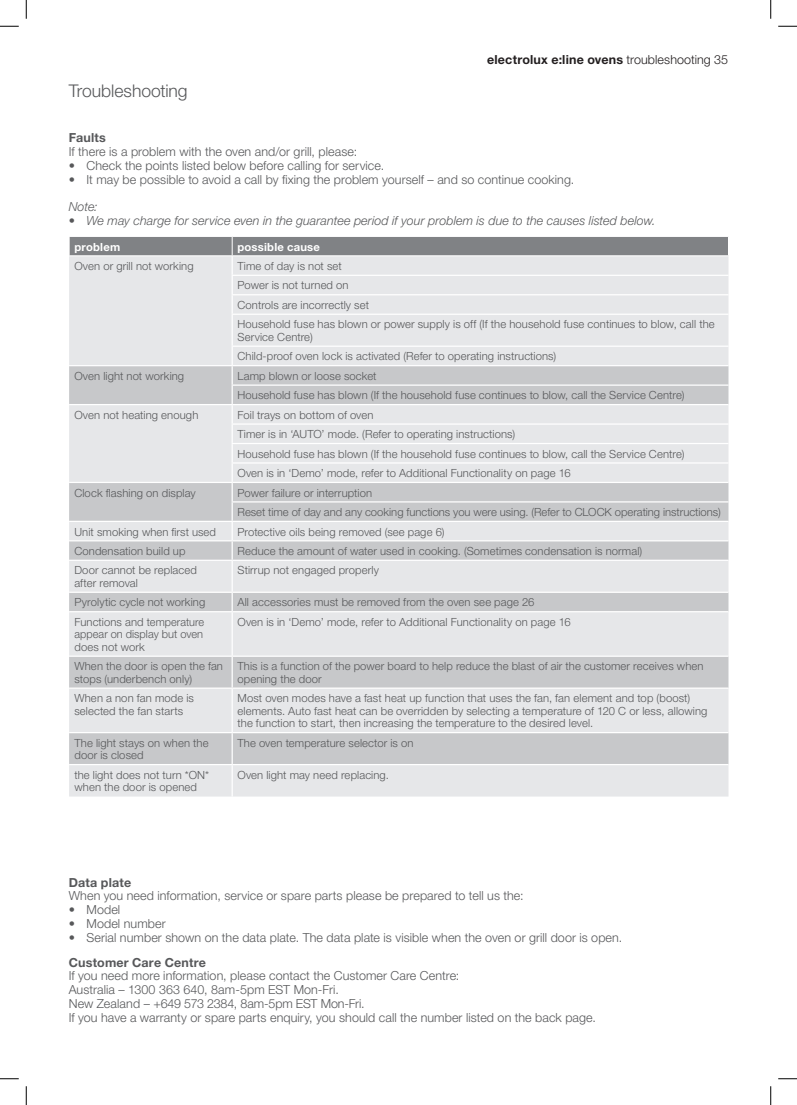
<style>
.page{position:relative;width:797px;height:1105px;background:#fff}
.page>*{position:absolute;margin:0;border:0;box-sizing:border-box;transform-origin:0 0}
.heading_LIGHT{font:300 17.5px "Helvetica Neue LT";letter-spacing:-.005em;color:#57585a}
.body_copy{font:300 12.5px "Helvetica Neue LT";letter-spacing:.005em;color:#57585a}
.notes{font:italic 300 12.5px "Helvetica Neue LT";letter-spacing:.005em;color:#57585a}
.page_title___number{font:700 12.5px "Helvetica Neue LT";letter-spacing:.015em;color:#231f20}
.subhead{font:700 12.5px "Helvetica Neue LT";letter-spacing:.015em;color:#57585a}
.table_copy{font:300 11.25px/12.5px "Helvetica Neue LT";letter-spacing:.01em;color:#57585a}
.body_copy-2{font:300 11.25px/12.5px "Helvetica Neue LT";letter-spacing:.01em;color:#57585a}
.table_copy-2{font:700 11.25px "Helvetica Neue LT";letter-spacing:.02em;color:#fff}
.s1{font-weight:300}
.s2{font-style:normal}
</style>
<div class="page">
<div style="left:69px;top:314px;width:659px;height:482px;background:#e6e7e9"></div>
<svg style="left:69px;top:366px;width:659px;height:398px;background:#d8d9db"></svg>
<hr style="left:231px;top:314px;width:497px;height:1px;background:#fff">
<hr style="left:231px;top:315px;width:2px;height:31px;background:#fff">
<hr style="left:231px;top:346px;width:497px;height:1px;background:#fff">
<hr style="left:69px;top:365px;width:163px;height:1px;background:#fff">
<hr style="left:232px;top:365px;width:496px;height:1px;background:#fff">
<hr style="left:231px;top:384px;width:497px;height:2px;background:#fff">
<hr style="left:69px;top:404px;width:163px;height:1px;background:#fff">
<hr style="left:232px;top:404px;width:496px;height:1px;background:#fff">
<hr style="left:231px;top:423px;width:497px;height:2px;background:#fff">
<hr style="left:231px;top:443px;width:497px;height:1px;background:#fff">
<hr style="left:231px;top:462px;width:497px;height:2px;background:#fff">
<hr style="left:69px;top:482px;width:163px;height:1px;background:#fff">
<hr style="left:232px;top:482px;width:496px;height:1px;background:#fff">
<hr style="left:231px;top:501px;width:497px;height:1px;background:#fff">
<hr style="left:69px;top:521px;width:163px;height:1px;background:#fff">
<hr style="left:232px;top:521px;width:496px;height:1px;background:#fff">
<hr style="left:69px;top:540px;width:163px;height:1px;background:#fff">
<hr style="left:232px;top:540px;width:496px;height:1px;background:#fff">
<svg style="left:231px;top:347px;width:2px;height:213px"></svg>
<hr style="left:69px;top:560px;width:163px;height:1px;background:#fff">
<hr style="left:232px;top:560px;width:496px;height:1px;background:#fff">
<hr style="left:231px;top:561px;width:2px;height:31px;background:#fff">
<svg style="left:231px;top:593px;width:2px;height:18px"></svg>
<hr style="left:231px;top:612px;width:2px;height:43px;background:#fff">
<hr style="left:69px;top:655px;width:163px;height:2px;background:#fff">
<hr style="left:232px;top:655px;width:496px;height:2px;background:#fff">
<hr style="left:231px;top:657px;width:2px;height:30px;background:#fff">
<hr style="left:69px;top:687px;width:163px;height:2px;background:#fff">
<hr style="left:232px;top:687px;width:496px;height:2px;background:#fff">
<hr style="left:231px;top:689px;width:2px;height:43px;background:#fff">
<hr style="left:231px;top:733px;width:2px;height:31px;background:#fff">
<hr style="left:231px;top:765px;width:2px;height:31px;background:#fff">
<hr style="left:69px;top:592px;width:163px;height:1px;background:#fff">
<hr style="left:232px;top:592px;width:496px;height:1px;background:#fff">
<hr style="left:69px;top:611px;width:163px;height:1px;background:#fff">
<hr style="left:232px;top:611px;width:496px;height:1px;background:#fff">
<hr style="left:69px;top:732px;width:163px;height:1px;background:#fff">
<hr style="left:232px;top:732px;width:496px;height:1px;background:#fff">
<hr style="left:69px;top:764px;width:163px;height:1px;background:#fff">
<hr style="left:232px;top:764px;width:496px;height:1px;background:#fff">
<svg style="left:69px;top:236px;width:660px;height:78px;background:#cfd0d2"></svg>
<hr style="left:69px;top:256px;width:163px;height:1px;background:#fff">
<hr style="left:232px;top:256px;width:496px;height:1px;background:#fff">
<svg style="left:0;top:25px;width:19px;height:2px"></svg>
<svg style="left:778px;top:25px;width:19px;height:2px"></svg>
<svg style="left:0;top:1078px;width:19px;height:1px"></svg>
<svg style="left:778px;top:1078px;width:19px;height:1px"></svg>
<svg style="left:25px;top:0;width:2px;height:19px"></svg>
<svg style="left:25px;top:1086px;width:2px;height:19px"></svg>
<svg style="left:770px;top:0;width:1px;height:19px"></svg>
<svg style="left:770px;top:1086px;width:1px;height:19px"></svg>
<p class="heading_LIGHT" style="left:69px;top:80px;width:120px">Troubleshooting</p>
<p class="page_title___number" style="left:487px;top:52px;width:242px">electrolux e:line ovens <span class="s1">troubleshooting 35</span></p>
<p class="subhead" style="left:69px;top:130px;width:38px">Faults</p>
<p class="body_copy" style="left:69px;top:144px;width:290px">If there is a problem with the oven and/or grill, please:</p>
<p class="body_copy" style="left:69px;top:158px;width:317px">• Check the points listed below before calling for service.</p>
<p class="body_copy" style="left:69px;top:171px;width:507px">• It may be possible to avoid a call by fixing the problem yourself – and so continue cooking.</p>
<p class="notes" style="left:69px;top:199px;width:30px">Note:</p>
<p class="notes" style="left:69px;top:213px;width:588px"><span class="s2">•</span> We may charge for service even in the guarantee period if your problem is due to the causes listed below.</p>
<p class="table_copy-2" style="left:74px;top:240px;width:47px">problem</p>
<p class="table_copy-2" style="left:237px;top:240px;width:84px">possible cause</p>
<p class="table_copy" style="left:74px;top:259px;width:121px">Oven or grill not working</p>
<p class="table_copy" style="left:237px;top:259px;width:106px">Time of day is not set</p>
<p class="table_copy" style="left:237px;top:279px;width:113px">Power is not turned on</p>
<p class="table_copy" style="left:237px;top:298px;width:133px">Controls are incorrectly set</p>
<p class="table_copy" style="left:237px;top:318px;width:478px">Household fuse has blown or power supply is off (If the household fuse continues to blow, call the<br>Service Centre)</p>
<p class="table_copy" style="left:237px;top:350px;width:320px">Child-proof oven lock is activated (Refer to operating instructions)</p>
<p class="table_copy" style="left:74px;top:369px;width:111px">Oven light not working</p>
<p class="table_copy" style="left:237px;top:369px;width:141px">Lamp blown or loose socket</p>
<p class="table_copy" style="left:237px;top:389px;width:448px">Household fuse has blown (If the household fuse continues to blow, call the Service Centre)</p>
<p class="table_copy" style="left:74px;top:408px;width:125px">Oven not heating enough</p>
<p class="table_copy" style="left:237px;top:408px;width:137px">Foil trays on bottom of oven</p>
<p class="table_copy" style="left:237px;top:428px;width:279px">Timer is in ‘AUTO’ mode. (Refer to operating instructions)</p>
<p class="table_copy" style="left:237px;top:447px;width:448px">Household fuse has blown (If the household fuse continues to blow, call the Service Centre)</p>
<p class="table_copy" style="left:237px;top:467px;width:334px">Oven is in ‘Demo’ mode, refer to Additional Functionality on page 16</p>
<p class="table_copy" style="left:74px;top:486px;width:123px">Clock flashing on display</p>
<p class="table_copy" style="left:237px;top:486px;width:136px">Power failure or interruption</p>
<p class="table_copy" style="left:237px;top:506px;width:484px">Reset time of day and any cooking functions you were using. (Refer to CLOCK operating instructions)</p>
<p class="table_copy" style="left:74px;top:525px;width:143px">Unit smoking when first used</p>
<p class="table_copy" style="left:237px;top:525px;width:209px">Protective oils being removed (see page 6)</p>
<p class="table_copy" style="left:74px;top:544px;width:113px">Condensation build up</p>
<p class="table_copy" style="left:237px;top:544px;width:406px">Reduce the amount of water used in cooking. (Sometimes condensation is normal)</p>
<p class="table_copy" style="left:74px;top:564px;width:124px">Door cannot be replaced after removal</p>
<p class="body_copy-2" style="left:237px;top:564px;width:143px">Stirrup not engaged properly</p>
<p class="table_copy" style="left:74px;top:596px;width:132px">Pyrolytic cycle not working</p>
<p class="body_copy-2" style="left:237px;top:596px;width:298px">All accessories must be removed from the oven see page 26</p>
<p class="table_copy" style="left:74px;top:615px;width:131px;text-align:justify">Functions and temperature appear on display but oven does not work</p>
<p class="body_copy-2" style="left:237px;top:615px;width:334px">Oven is in ‘Demo’ mode, refer to Additional Functionality on page 16</p>
<p class="table_copy" style="left:74px;top:660px;width:150px">When the door is open the fan stops (underbench only)</p>
<p class="table_copy" style="left:237px;top:660px;width:467px">This is a function of the power board to help reduce the blast of air the customer receives when opening the door</p>
<p class="table_copy" style="left:74px;top:692px;width:121px">When a non fan mode is selected the fan starts</p>
<p class="body_copy-2" style="left:237px;top:692px;width:471px">Most oven modes have a fast heat up function that uses the fan, fan element and top (boost) elements. Auto fast heat can be overridden by selecting a temperature of 120 C or less, allowing the function to start, then increasing the temperature to the desired level.</p>
<p class="table_copy" style="left:74px;top:736px;width:136px">The light stays on when the door is closed</p>
<p class="body_copy-2" style="left:237px;top:736px;width:177px">The oven temperature selector is on</p>
<p class="table_copy" style="left:74px;top:768px;width:136px">the light does not turn *ON* when the door is opened</p>
<p class="body_copy-2" style="left:237px;top:768px;width:153px">Oven light may need replacing.</p>
<p class="subhead" style="left:69px;top:874px;width:64px">Data plate</p>
<p class="body_copy" style="left:69px;top:888px;width:456px">When you need information, service or spare parts please be prepared to tell us the:</p>
<p class="body_copy" style="left:69px;top:902px;width:53px">• Model</p>
<p class="body_copy" style="left:69px;top:916px;width:98px">• Model number</p>
<p class="body_copy" style="left:69px;top:929px;width:555px">• Serial number shown on the data plate. The data plate is visible when the oven or grill door is open.</p>
<p class="subhead" style="left:69px;top:954px;width:139px">Customer Care Centre</p>
<p class="body_copy" style="left:69px;top:968px;width:392px">If you need more information, please contact the Customer Care Centre:</p>
<p class="body_copy" style="left:69px;top:982px;width:271px">Australia – 1300 363 640, 8am-5pm EST Mon-Fri.</p>
<p class="body_copy" style="left:69px;top:996px;width:297px">New Zealand – +649 573 2384, 8am-5pm EST Mon-Fri.</p>
<p class="body_copy" style="left:69px;top:1009px;width:528px">If you have a warranty or spare parts enquiry, you should call the number listed on the back page.</p>
</div>
